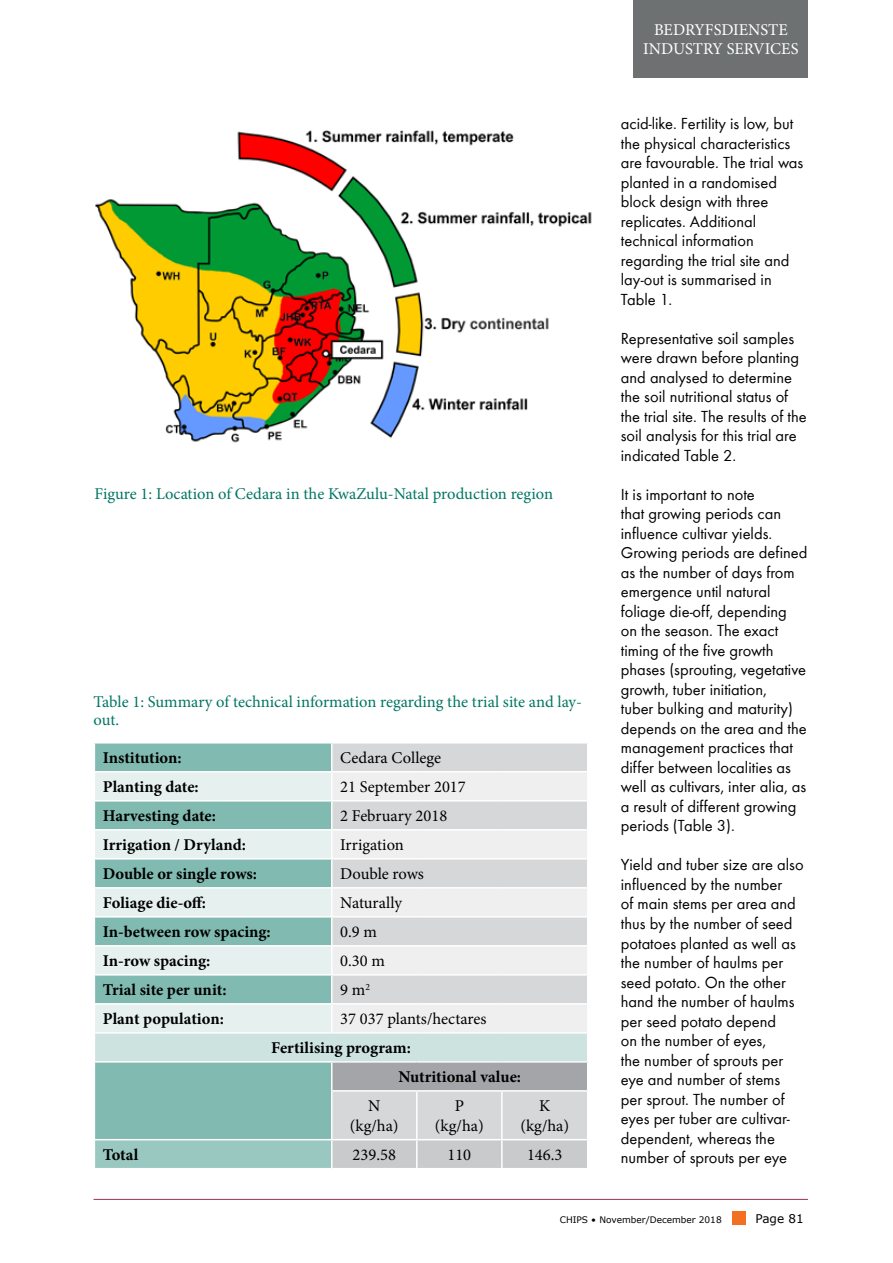
<style>
.page{position:relative;width:893px;height:1263px;background:#fff}
.page>*{position:absolute;margin:0;border:0;box-sizing:border-box;transform-origin:0 0}
.t1{font:16.5px/19.5px "Bright";color:#000}
.t2{font:700 16.5px/29px "Minion Pro";letter-spacing:-.005em;color:#000}
.t3{font:16.5px/19.8px "Minion Pro";color:#000;text-align:center}
.t4{font:16.5px/18px "Minion Pro";color:#007663}
.t5{font:16.5px/19.8px "Minion Pro";color:#fff;text-align:center}
.t6{font:12px "MS Reference Sans Serif";color:#000}
.t7{font:9px "MS Reference Sans Serif";color:#000}
</style>
<div class="page">
<div style="left:732px;top:1211px;width:14px;height:14px;background:#f36f21"></div>
<hr style="left:94px;top:1199px;width:714px;height:1px;background:#9c315d">
<img style="left:95px;top:130px;width:497px;height:313px">
<div style="left:95px;top:743px;width:236px;height:396px;background:#80bab1"></div>
<div style="left:332px;top:743px;width:255px;height:396px;background:#d5d7d8"></div>
<svg style="left:95px;top:772px;width:236px;height:260px;background:#bad9d4"></svg>
<svg style="left:332px;top:772px;width:255px;height:260px;fill:#efeff0"></svg>
<div style="left:94px;top:1033px;width:494px;height:29px;background:#cce3e0"></div>
<div style="left:332px;top:1062px;width:256px;height:29px;background:#a3a5a8"></div>
<div style="left:94px;top:1140px;width:238px;height:29px;background:#99c8c1"></div>
<hr style="left:94px;top:771px;width:238px;height:1px;background:#fff">
<hr style="left:332px;top:771px;width:85px;height:1px;background:#fff">
<hr style="left:417px;top:771px;width:85px;height:1px;background:#fff">
<hr style="left:502px;top:771px;width:86px;height:1px;background:#fff">
<hr style="left:94px;top:800px;width:238px;height:1px;background:#fff">
<hr style="left:332px;top:800px;width:85px;height:1px;background:#fff">
<hr style="left:417px;top:800px;width:85px;height:1px;background:#fff">
<hr style="left:502px;top:800px;width:86px;height:1px;background:#fff">
<hr style="left:94px;top:829px;width:238px;height:1px;background:#fff">
<hr style="left:332px;top:829px;width:85px;height:1px;background:#fff">
<hr style="left:417px;top:829px;width:85px;height:1px;background:#fff">
<hr style="left:502px;top:829px;width:86px;height:1px;background:#fff">
<hr style="left:94px;top:858px;width:238px;height:1px;background:#fff">
<hr style="left:332px;top:858px;width:85px;height:1px;background:#fff">
<hr style="left:417px;top:858px;width:85px;height:1px;background:#fff">
<hr style="left:502px;top:858px;width:86px;height:1px;background:#fff">
<hr style="left:94px;top:887px;width:238px;height:1px;background:#fff">
<hr style="left:332px;top:887px;width:85px;height:1px;background:#fff">
<hr style="left:417px;top:887px;width:85px;height:1px;background:#fff">
<hr style="left:502px;top:887px;width:86px;height:1px;background:#fff">
<hr style="left:94px;top:916px;width:238px;height:1px;background:#fff">
<hr style="left:332px;top:916px;width:85px;height:1px;background:#fff">
<hr style="left:417px;top:916px;width:85px;height:1px;background:#fff">
<hr style="left:502px;top:916px;width:86px;height:1px;background:#fff">
<hr style="left:94px;top:945px;width:238px;height:1px;background:#fff">
<hr style="left:332px;top:945px;width:85px;height:1px;background:#fff">
<hr style="left:417px;top:945px;width:85px;height:1px;background:#fff">
<hr style="left:502px;top:945px;width:86px;height:1px;background:#fff">
<hr style="left:94px;top:974px;width:238px;height:1px;background:#fff">
<hr style="left:332px;top:974px;width:85px;height:1px;background:#fff">
<hr style="left:417px;top:974px;width:85px;height:1px;background:#fff">
<hr style="left:502px;top:974px;width:86px;height:1px;background:#fff">
<hr style="left:94px;top:1003px;width:238px;height:1px;background:#fff">
<hr style="left:332px;top:1003px;width:85px;height:1px;background:#fff">
<hr style="left:417px;top:1003px;width:85px;height:1px;background:#fff">
<hr style="left:502px;top:1003px;width:86px;height:1px;background:#fff">
<hr style="left:94px;top:1032px;width:238px;height:1px;background:#fff">
<hr style="left:332px;top:1032px;width:85px;height:1px;background:#fff">
<hr style="left:417px;top:1032px;width:85px;height:1px;background:#fff">
<hr style="left:502px;top:1032px;width:86px;height:1px;background:#fff">
<hr style="left:94px;top:1061px;width:238px;height:1px;background:#fff">
<svg style="left:94px;top:743px;width:1px;height:320px"></svg>
<hr style="left:332px;top:1061px;width:85px;height:1px;background:#fff">
<hr style="left:417px;top:1061px;width:85px;height:1px;background:#fff">
<hr style="left:502px;top:1061px;width:86px;height:1px;background:#fff">
<svg style="left:587px;top:1033px;width:1px;height:57px"></svg>
<hr style="left:331px;top:1090px;width:86px;height:1px;background:#fff">
<hr style="left:417px;top:1090px;width:85px;height:1px;background:#fff">
<hr style="left:416px;top:1091px;width:2px;height:48px;background:#fff">
<hr style="left:502px;top:1090px;width:86px;height:1px;background:#fff">
<hr style="left:501px;top:1091px;width:2px;height:48px;background:#fff">
<svg style="left:94px;top:1140px;width:1px;height:28px"></svg>
<div style="left:331px;top:1140px;width:257px;height:28px;background:#c9cacc"></div>
<hr style="left:94px;top:1168px;width:238px;height:1px;background:#fff">
<div style="left:634px;top:0;width:174px;height:77px;background:#6e7171"></div>
<p class="t4" style="left:94px;top:485px;width:460px">Figure 1: Location of Cedara in the KwaZulu-Natal production region</p>
<p class="t4" style="left:94px;top:692px;width:490px">Table 1: Summary of technical information regarding the trial site and lay&shy;out.</p>
<p class="t2" style="left:103px;top:743px;width:80px">Institution:</p>
<p class="t3" style="left:340px;top:748px;width:102px">Cedara College</p>
<p class="t2" style="left:103px;top:772px;width:97px">Planting date:</p>
<p class="t3" style="left:340px;top:777px;width:127px">21 September 2017</p>
<p class="t2" style="left:103px;top:801px;width:115px">Harvesting date:</p>
<p class="t3" style="left:340px;top:806px;width:109px">2 February 2018</p>
<p class="t2" style="left:103px;top:830px;width:145px">Irrigation / Dryland:</p>
<p class="t3" style="left:340px;top:835px;width:65px">Irrigation</p>
<p class="t2" style="left:103px;top:859px;width:156px">Double or single rows:</p>
<p class="t3" style="left:340px;top:864px;width:85px">Double rows</p>
<p class="t2" style="left:103px;top:888px;width:105px">Foliage die-off:</p>
<p class="t3" style="left:340px;top:893px;width:63px">Naturally</p>
<p class="t2" style="left:103px;top:917px;width:169px">In-between row spacing:</p>
<p class="t3" style="left:340px;top:922px;width:38px">0.9 m</p>
<p class="t2" style="left:103px;top:946px;width:109px">In-row spacing:</p>
<p class="t3" style="left:340px;top:951px;width:46px">0.30 m</p>
<p class="t2" style="left:103px;top:975px;width:125px">Trial site per unit:</p>
<p class="t3" style="left:340px;top:980px;width:31px">9 m<sup>2</sup></p>
<p class="t2" style="left:103px;top:1004px;width:122px">Plant population:</p>
<p class="t3" style="left:340px;top:1009px;width:148px">37 037 plants/hectares</p>
<p class="t2" style="left:398px;top:1033px;width:124px;text-indent:-127px">Fertilising program:<br>Nutritional value:</p>
<p class="t3" style="left:350px;top:1096px;width:50px">N (kg/ha)</p>
<p class="t3" style="left:435px;top:1096px;width:50px">P (kg/ha)</p>
<p class="t3" style="left:520px;top:1096px;width:50px">K (kg/ha)</p>
<p class="t2" style="left:103px;top:1140px;width:37px">Total</p>
<p class="t3" style="left:353px;top:1145px;width:45px">239.58</p>
<p class="t3" style="left:447px;top:1145px;width:25px">110</p>
<p class="t3" style="left:527px;top:1145px;width:37px">146.3</p>
<p class="t5" style="left:643px;top:19px;width:157px">BEDRYFSDIENSTE<br>INDUSTRY SERVICES</p>
<p class="t1" style="left:621px;top:114px;width:184px">acid-like. Fertility is low, but the physical characteristics are favourable. The trial was planted in a randomised block design with three replicates. Additional technical information regarding the trial site and lay-out is summarised in<br>Table 1.</p>
<p class="t1" style="left:621px;top:329px;width:187px">Representative soil samples were drawn before planting and analysed to determine the soil nutritional status of the trial site. The results of the soil analysis for this trial are indicated Table 2.</p>
<p class="t1" style="left:621px;top:485px;width:188px">It is important to note<br>that growing periods can influence cultivar yields.<br>Growing periods are defined as the number of days from emergence until natural foliage die-off, depending<br>on the season. The exact timing of the five growth phases (sprouting, vegetative growth, tuber initiation,<br>tuber bulking and maturity) depends on the area and the management practices that differ between localities as well as cultivars, inter alia, as a result of different growing periods (Table 3).</p>
<p class="t1" style="left:621px;top:855px;width:184px">Yield and tuber size are also influenced by the number<br>of main stems per area and thus by the number of seed potatoes planted as well as the number of haulms per seed potato. On the other hand the number of haulms per seed potato depend<br>on the number of eyes,<br>the number of sprouts per eye and number of stems per sprout. The number of eyes per tuber are cultivar&shy;dependent, whereas the number of sprouts per eye</p>
<p class="t7" style="left:560px;top:1214px;width:164px">CHIPS • November/December 2018</p>
<p class="t6" style="left:755px;top:1211px;width:50px">Page 81</p>
</div>
